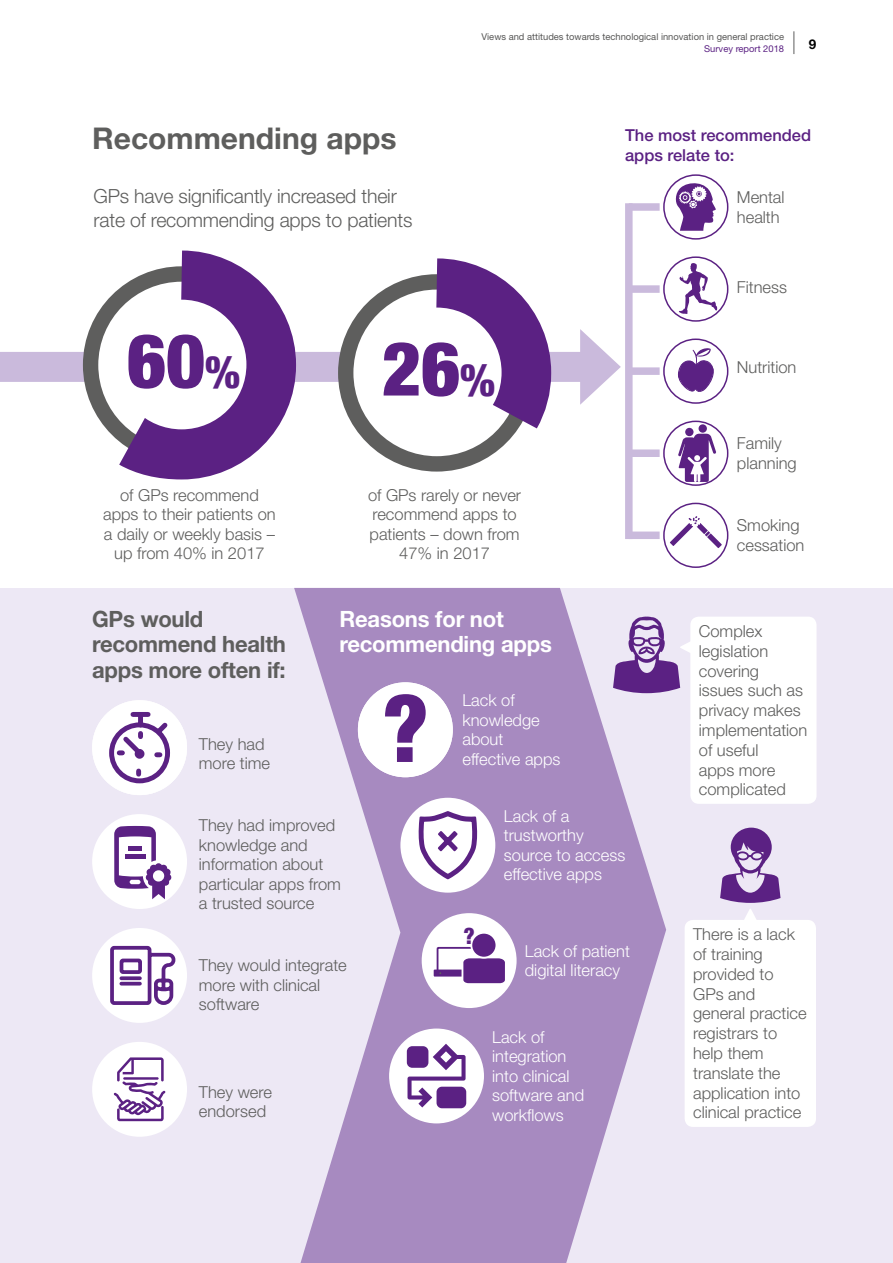
<style>
.page{position:relative;width:893px;height:1263px;background:#fff}
.page>*{position:absolute;margin:0;border:0;box-sizing:border-box;transform-origin:0 0}
.t1{font:900 condensed 93.15px "Helvetica Neue LT Std";color:#5b2183}
.t2{font:900 condensed 75px "Helvetica Neue LT Std";color:#5b2183}
.t3{font:700 30px "Helvetica Neue LT Std";color:#5e5e5d}
.t4{font:700 22.5px/25.5px "Helvetica Neue LT Std";letter-spacing:-.01em;color:#5e5e5d}
.t5{font:700 22.5px/25.5px "Helvetica Neue LT Std";letter-spacing:-.01em;color:#fff}
.t6{font:900 condensed 22.5px "Helvetica Neue LT Std";color:#5b2183}
.t7{font:300 19.5px/23.4px "Helvetica Neue LT";letter-spacing:-.01em;color:#5e5e5d}
.t8{font:300 16.5px/19.5px "Helvetica Neue LT Std";color:#5e5e5d}
.t9{font:300 16.5px/19.5px "Helvetica Neue LT Std";color:#fff}
.t10{font:500 16.5px/19.8px "Helvetica Neue LT Std";color:#5b2183}
.t11{font:700 13.5px "Helvetica Neue LT Std";color:#000}
.t12{font:9.3px "Helvetica Neue LT Std";color:#565655}
.t13{font:9.3px "Helvetica Neue LT Std";color:#5b2183}
.s1{font-size:45px}
</style>
<div class="page">
<svg style="left:793px;top:31px;width:1px;height:23px"></svg>
<div style="left:0;top:352px;width:594px;height:30px;background:#cabadc"></div>
<svg style="left:580px;top:329px;width:41px;height:76px"></svg>
<svg style="left:83px;top:250px;width:213px;height:230px"></svg>
<div style="left:117px;top:300px;width:129px;height:129px;background:#fff;border-radius:50%"></div>
<svg style="left:346px;top:282px;width:182px;height:182px"></svg>
<div style="left:338px;top:274px;width:197px;height:198px;border:15px solid #5e5e5d;border-radius:50%"></div>
<svg style="left:381px;top:258px;width:171px;height:214px"></svg>
<div style="left:372px;top:308px;width:130px;height:129px;background:#fff;border-radius:50%"></div>
<div style="left:625px;top:207px;width:8px;height:328px;background:#cabadc"></div>
<div style="left:629px;top:285px;width:31px;height:8px;background:#cabadc"></div>
<div style="left:663px;top:256px;width:65px;height:66px;border:2px solid #5b2183;border-radius:50%"></div>
<svg style="left:679px;top:263px;width:38px;height:51px"></svg>
<div style="left:629px;top:449px;width:31px;height:8px;background:#cabadc"></div>
<div style="left:699px;top:424px;width:8px;height:9px;background:#5b2183;border-radius:50%"></div>
<div style="left:685px;top:428px;width:8px;height:8px;background:#5b2183;border-radius:50%"></div>
<svg style="left:678px;top:434px;width:38px;height:48px"></svg>
<div style="left:663px;top:421px;width:65px;height:65px;border:2px solid #5b2183;border-radius:50%"></div>
<div style="left:629px;top:203px;width:31px;height:8px;background:#cabadc"></div>
<div style="left:663px;top:174px;width:65px;height:66px;border:2px solid #5b2183;border-radius:50%"></div>
<svg style="left:675px;top:181px;width:41px;height:50px"></svg>
<div style="left:629px;top:367px;width:31px;height:8px;background:#cabadc"></div>
<div style="left:663px;top:338px;width:65px;height:66px;border:2px solid #5b2183;border-radius:50%"></div>
<svg style="left:678px;top:348px;width:36px;height:44px"></svg>
<div style="left:629px;top:531px;width:31px;height:8px;background:#cabadc"></div>
<div style="left:663px;top:503px;width:65px;height:65px;border:2px solid #5b2183;border-radius:50%"></div>
<svg style="left:670px;top:516px;width:52px;height:32px"></svg>
<div style="left:0;top:588px;width:893px;height:675px;background:#ede8f5"></div>
<svg style="left:294px;top:588px;width:372px;height:675px;fill:#a78ac0"></svg>
<div style="left:400px;top:798px;width:95px;height:95px;background:#fff;border-radius:50%"></div>
<svg style="left:418px;top:811px;width:60px;height:69px"></svg>
<div style="left:422px;top:913px;width:95px;height:95px;background:#fff;border-radius:50%"></div>
<div style="left:437px;top:947px;width:45px;height:25px;border:2px solid #5b2183"></div>
<div style="left:434px;top:969px;width:51px;height:7px;background:#5b2183"></div>
<svg style="left:461px;top:957px;width:44px;height:27px"></svg>
<div style="left:471px;top:933px;width:25px;height:25px;background:#5b2183;border-radius:50%"></div>
<div style="left:470px;top:932px;width:27px;height:26px;border:2px solid #fff;border-radius:50%"></div>
<div style="left:358px;top:682px;width:95px;height:95px;background:#fff;border-radius:50%"></div>
<div style="left:389px;top:1028px;width:95px;height:95px;background:#fff;border-radius:50%"></div>
<svg style="left:407px;top:1044px;width:59px;height:63px"></svg>
<div style="left:407px;top:1046px;width:21px;height:22px;background:#5b2183;border-radius:5px"></div>
<div style="left:437px;top:1087px;width:29px;height:21px;background:#5b2183;border-radius:5px"></div>
<svg style="left:613px;top:616px;width:77px;height:77px"></svg>
<div style="left:690px;top:617px;width:126px;height:187px;background:#fff;border-radius:9px"></div>
<div style="left:685px;top:920px;width:131px;height:207px;background:#fff;border-radius:9px"></div>
<svg style="left:720px;top:828px;width:60px;height:92px"></svg>
<div style="left:92px;top:814px;width:95px;height:95px;background:#fff;border-radius:50%"></div>
<div style="left:92px;top:928px;width:95px;height:95px;background:#fff;border-radius:50%"></div>
<div style="left:92px;top:1042px;width:95px;height:95px;background:#fff;border-radius:50%"></div>
<div style="left:92px;top:700px;width:95px;height:95px;background:#fff;border-radius:50%"></div>
<svg style="left:114px;top:826px;width:57px;height:73px"></svg>
<svg style="left:107px;top:711px;width:64px;height:75px"></svg>
<svg style="left:110px;top:944px;width:66px;height:61px"></svg>
<svg style="left:114px;top:1057px;width:52px;height:64px"></svg>
<h3 class="t3" style="left:92px;top:120px;width:306px">Recommending apps</h3>
<p class="t7" style="left:94px;top:184px;width:320px">GPs have significantly increased their rate of recommending apps to patients</p>
<p class="t12" style="left:481px;top:32px;width:304px">Views and attitudes towards technological innovation in general practice</p>
<p class="t13" style="left:704px;top:43px;width:81px">Survey report 2018</p>
<p class="t11" style="left:809px;top:36px;width:9px">9</p>
<p class="t10" style="left:625px;top:125px;width:188px">The most recommended apps relate to:</p>
<p class="t8" style="left:737px;top:187px;width:49px">Mental health</p>
<p class="t8" style="left:737px;top:277px;width:52px">Fitness</p>
<h2 class="t2" style="left:127px;top:315px;width:115px">60<span class="s1">%</span></h2>
<p class="t8" style="left:103px;top:485px;width:174px;text-align:center">of GPs recommend apps to their patients on a daily or weekly basis – up from 40% in 2017</p>
<h3 class="t4" style="left:92px;top:605px;width:195px">GPs would recommend health apps more often if:</h3>
<p class="t8" style="left:199px;top:734px;width:73px">They had more time</p>
<h2 class="t2" style="left:382px;top:323px;width:115px">26<span class="s1">%</span></h2>
<p class="t8" style="left:368px;top:485px;width:155px;text-align:center">of GPs rarely or never recommend apps to patients – down from<br>47% in 2017</p>
<h3 class="t5" style="left:339px;top:605px;width:214px">Reasons for not recommending apps</h3>
<h1 class="t1" style="left:382px;top:671px;width:48px">?</h1>
<p class="t9" style="left:462px;top:690px;width:100px">Lack of knowledge about effective apps</p>
<p class="t8" style="left:199px;top:815px;width:144px">They had improved knowledge and information about particular apps from a trusted source</p>
<p class="t8" style="left:199px;top:955px;width:149px">They would integrate more with clinical software</p>
<p class="t8" style="left:199px;top:1082px;width:75px">They were endorsed</p>
<h3 class="t6" style="left:463px;top:922px;width:13px">?</h3>
<p class="t9" style="left:504px;top:806px;width:123px">Lack of a trustworthy source to access effective apps</p>
<p class="t9" style="left:525px;top:941px;width:107px">Lack of patient digital literacy</p>
<p class="t9" style="left:492px;top:1027px;width:93px">Lack of integration into clinical software and workflows</p>
<p class="t8" style="left:737px;top:357px;width:61px">Nutrition</p>
<p class="t8" style="left:737px;top:433px;width:61px">Family planning</p>
<p class="t8" style="left:737px;top:515px;width:69px">Smoking cessation</p>
<p class="t8" style="left:699px;top:621px;width:110px">Complex legislation covering issues such as privacy makes implementation of useful<br>apps more complicated</p>
<p class="t8" style="left:693px;top:924px;width:115px">There is a lack of training provided to<br>GPs and general practice registrars to help them translate the application into clinical practice</p>
</div>
